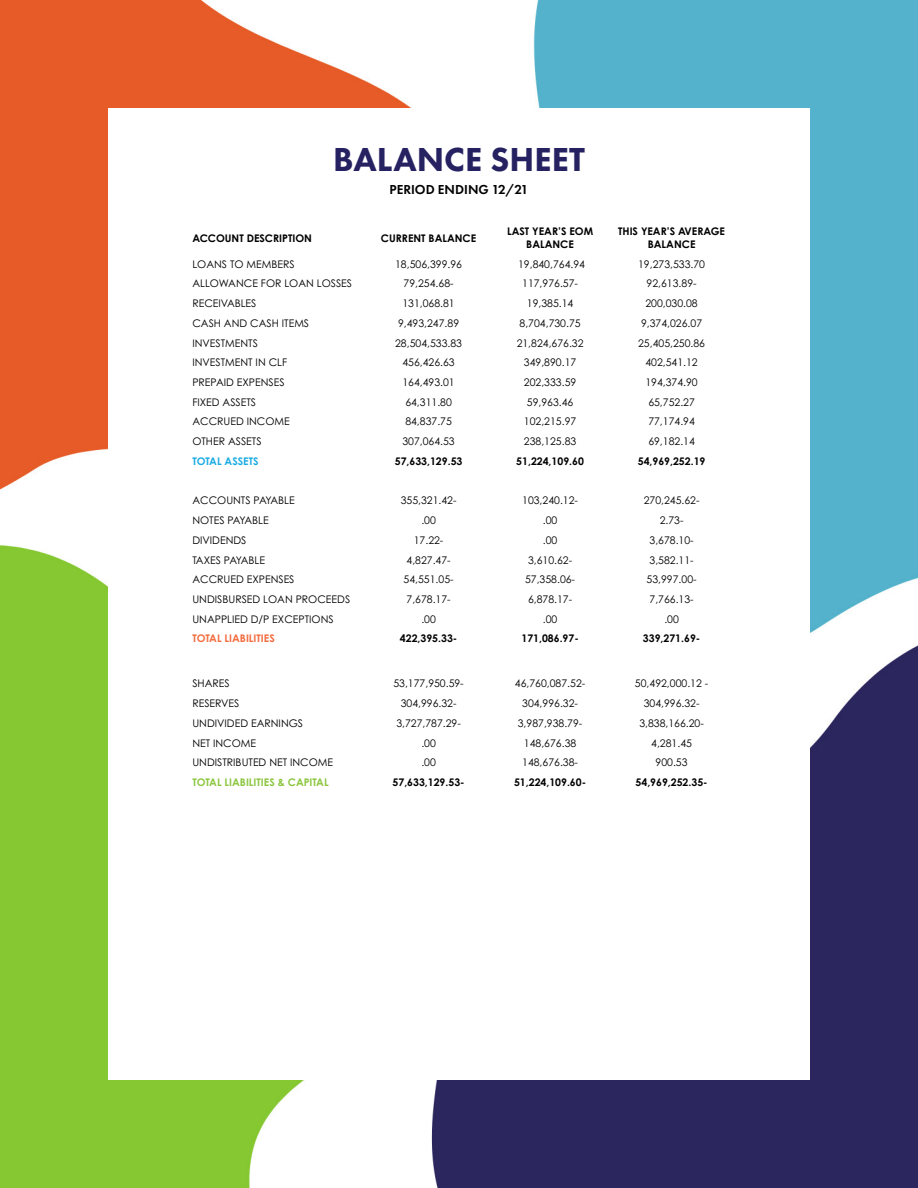
<style>
.page{position:relative;width:918px;height:1188px;background:#fff}
.page>*{position:absolute;margin:0;border:0;box-sizing:border-box;transform-origin:0 0}
.t1{font:800 34.5px "Futura PT";color:#262262}
.t2{font:600 13.5px "Futura PT";color:#000}
.t3{font:10.5px "Century Gothic Pro";color:#000}
.t4{font:700 10.5px/12.6px "Century Gothic Pro";color:#000;text-align:center}
.t5{font:700 10.5px "Century Gothic Pro";color:#8cc63f}
.t6{font:700 10.5px "Century Gothic Pro";color:#f36c3e}
.t7{font:700 10.5px "Century Gothic Pro";color:#1aace3}
</style>
<div class="page">
<img style="left:0;top:0;width:918px;height:1188px">
<div style="left:108px;top:108px;width:702px;height:972px;background:#fff"></div>
<p class="t1" style="left:333px;top:138px;width:253px">BALANCE SHEET</p>
<p class="t2" style="left:390px;top:181px;width:140px">PERIOD ENDING 12/21</p>
<p class="t4" style="left:192px;top:231px;width:121px">ACCOUNT DESCRIPTION</p>
<p class="t4" style="left:381px;top:231px;width:97px">CURRENT BALANCE</p>
<p class="t4" style="left:507px;top:225px;width:88px">LAST YEAR’S EOM<br>BALANCE</p>
<p class="t4" style="left:618px;top:225px;width:108px">THIS YEAR’S AVERAGE<br>BALANCE</p>
<p class="t3" style="left:192px;top:257px;width:104px">LOANS TO MEMBERS</p>
<p class="t3" style="left:395px;top:257px;width:68px">18,506,399.96</p>
<p class="t3" style="left:518px;top:257px;width:68px">19,840,764.94</p>
<p class="t3" style="left:638px;top:257px;width:68px">19,273,533.70</p>
<p class="t3" style="left:192px;top:277px;width:161px">ALLOWANCE FOR LOAN LOSSES</p>
<p class="t3" style="left:404px;top:277px;width:52px">79,254.68-</p>
<p class="t3" style="left:522px;top:277px;width:57px">117,976.57-</p>
<p class="t3" style="left:647px;top:277px;width:52px">92,613.89-</p>
<p class="t3" style="left:192px;top:297px;width:66px">RECEIVABLES</p>
<p class="t3" style="left:402px;top:297px;width:54px">131,068.81</p>
<p class="t3" style="left:527px;top:297px;width:48px">19,385.14</p>
<p class="t3" style="left:645px;top:297px;width:54px">200,030.08</p>
<p class="t3" style="left:192px;top:317px;width:118px">CASH AND CASH ITEMS</p>
<p class="t3" style="left:398px;top:317px;width:63px">9,493,247.89</p>
<p class="t3" style="left:520px;top:317px;width:63px">8,704,730.75</p>
<p class="t3" style="left:641px;top:317px;width:63px">9,374,026.07</p>
<p class="t3" style="left:192px;top:336px;width:67px">INVESTMENTS</p>
<p class="t3" style="left:395px;top:336px;width:68px">28,504,533.83</p>
<p class="t3" style="left:517px;top:336px;width:68px">21,824,676.32</p>
<p class="t3" style="left:638px;top:336px;width:68px">25,405,250.86</p>
<p class="t3" style="left:192px;top:356px;width:96px">INVESTMENT IN CLF</p>
<p class="t3" style="left:402px;top:356px;width:54px">456,426.63</p>
<p class="t3" style="left:524px;top:356px;width:54px">349,890.17</p>
<p class="t3" style="left:645px;top:356px;width:54px">402,541.12</p>
<p class="t3" style="left:192px;top:376px;width:94px">PREPAID EXPENSES</p>
<p class="t3" style="left:402px;top:376px;width:54px">164,493.01</p>
<p class="t3" style="left:524px;top:376px;width:54px">202,333.59</p>
<p class="t3" style="left:645px;top:376px;width:54px">194,374.90</p>
<p class="t3" style="left:192px;top:396px;width:65px">FIXED ASSETS</p>
<p class="t3" style="left:405px;top:396px;width:48px">64,311.80</p>
<p class="t3" style="left:527px;top:396px;width:48px">59,963.46</p>
<p class="t3" style="left:648px;top:396px;width:48px">65,752.27</p>
<p class="t3" style="left:192px;top:415px;width:99px">ACCRUED INCOME</p>
<p class="t3" style="left:405px;top:415px;width:48px">84,837.75</p>
<p class="t3" style="left:524px;top:415px;width:54px">102,215.97</p>
<p class="t3" style="left:648px;top:415px;width:48px">77,174.94</p>
<p class="t3" style="left:192px;top:435px;width:71px">OTHER ASSETS</p>
<p class="t3" style="left:402px;top:435px;width:54px">307,064.53</p>
<p class="t3" style="left:524px;top:435px;width:54px">238,125.83</p>
<p class="t3" style="left:648px;top:435px;width:48px">69,182.14</p>
<p class="t7" style="left:192px;top:455px;width:68px">TOTAL ASSETS</p>
<p class="t4" style="left:395px;top:455px;width:69px">57,633,129.53</p>
<p class="t4" style="left:516px;top:455px;width:69px">51,224,109.60</p>
<p class="t4" style="left:638px;top:455px;width:69px">54,969,252.19</p>
<p class="t3" style="left:192px;top:494px;width:104px">ACCOUNTS PAYABLE</p>
<p class="t3" style="left:401px;top:494px;width:57px">355,321.42-</p>
<p class="t3" style="left:522px;top:494px;width:57px">103,240.12-</p>
<p class="t3" style="left:644px;top:494px;width:57px">270,245.62-</p>
<p class="t3" style="left:192px;top:514px;width:78px">NOTES PAYABLE</p>
<p class="t3" style="left:421px;top:514px;width:16px">.00</p>
<p class="t3" style="left:543px;top:514px;width:16px">.00</p>
<p class="t3" style="left:660px;top:514px;width:25px">2.73-</p>
<p class="t3" style="left:192px;top:534px;width:56px">DIVIDENDS</p>
<p class="t3" style="left:414px;top:534px;width:31px">17.22-</p>
<p class="t3" style="left:543px;top:534px;width:16px">.00</p>
<p class="t3" style="left:650px;top:534px;width:46px">3,678.10-</p>
<p class="t3" style="left:192px;top:553px;width:74px">TAXES PAYABLE</p>
<p class="t3" style="left:407px;top:553px;width:46px">4,827.47-</p>
<p class="t3" style="left:528px;top:553px;width:46px">3,610.62-</p>
<p class="t3" style="left:650px;top:553px;width:46px">3,582.11-</p>
<p class="t3" style="left:192px;top:573px;width:104px">ACCRUED EXPENSES</p>
<p class="t3" style="left:404px;top:573px;width:52px">54,551.05-</p>
<p class="t3" style="left:525px;top:573px;width:52px">57,358.06-</p>
<p class="t3" style="left:647px;top:573px;width:52px">53,997.00-</p>
<p class="t3" style="left:192px;top:593px;width:159px">UNDISBURSED LOAN PROCEEDS</p>
<p class="t3" style="left:407px;top:593px;width:46px">7,678.17-</p>
<p class="t3" style="left:528px;top:593px;width:46px">6,878.17-</p>
<p class="t3" style="left:650px;top:593px;width:46px">7,766.13-</p>
<p class="t3" style="left:192px;top:613px;width:143px">UNAPPLIED D/P EXCEPTIONS</p>
<p class="t3" style="left:421px;top:613px;width:16px">.00</p>
<p class="t3" style="left:543px;top:613px;width:16px">.00</p>
<p class="t3" style="left:664px;top:613px;width:16px">.00</p>
<p class="t6" style="left:192px;top:632px;width:84px">TOTAL LIABILITIES</p>
<p class="t4" style="left:400px;top:632px;width:59px">422,395.33-</p>
<p class="t4" style="left:521px;top:632px;width:59px">171,086.97-</p>
<p class="t4" style="left:643px;top:632px;width:59px">339,271.69-</p>
<p class="t3" style="left:192px;top:677px;width:39px">SHARES</p>
<p class="t3" style="left:393px;top:677px;width:72px">53,177,950.59-</p>
<p class="t3" style="left:515px;top:677px;width:72px">46,760,087.52-</p>
<p class="t3" style="left:635px;top:677px;width:75px">50,492,000.12 -</p>
<p class="t3" style="left:192px;top:697px;width:49px">RESERVES</p>
<p class="t3" style="left:401px;top:697px;width:57px">304,996.32-</p>
<p class="t3" style="left:522px;top:697px;width:57px">304,996.32-</p>
<p class="t3" style="left:644px;top:697px;width:57px">304,996.32-</p>
<p class="t3" style="left:192px;top:717px;width:112px">UNDIVIDED EARNINGS</p>
<p class="t3" style="left:396px;top:717px;width:66px">3,727,787.29-</p>
<p class="t3" style="left:518px;top:717px;width:66px">3,987,938.79-</p>
<p class="t3" style="left:639px;top:717px;width:66px">3,838,166.20-</p>
<p class="t3" style="left:192px;top:736px;width:65px">NET INCOME</p>
<p class="t3" style="left:421px;top:736px;width:16px">.00</p>
<p class="t3" style="left:524px;top:736px;width:54px">148,676.38</p>
<p class="t3" style="left:651px;top:736px;width:42px">4,281.45</p>
<p class="t3" style="left:192px;top:756px;width:142px">UNDISTRIBUTED NET INCOME</p>
<p class="t3" style="left:421px;top:756px;width:16px">.00</p>
<p class="t3" style="left:522px;top:756px;width:57px">148,676.38-</p>
<p class="t3" style="left:656px;top:756px;width:33px">900.53</p>
<p class="t5" style="left:192px;top:776px;width:138px">TOTAL LIABILITIES &amp; CAPITAL</p>
<p class="t4" style="left:393px;top:776px;width:74px">57,633,129.53-</p>
<p class="t4" style="left:514px;top:776px;width:74px">51,224,109.60-</p>
<p class="t4" style="left:636px;top:776px;width:74px">54,969,252.35-</p>
</div>
